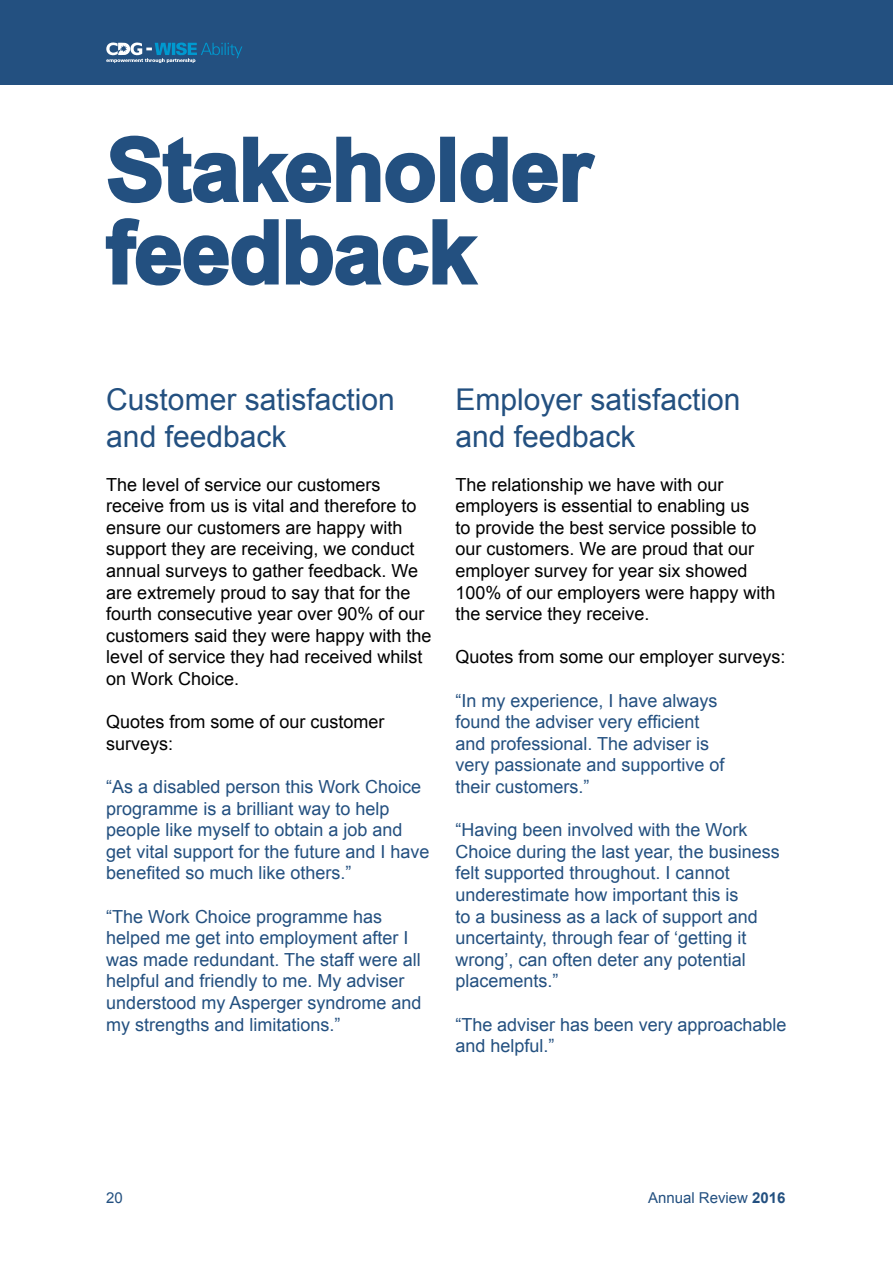
<style>
.page{position:relative;width:893px;height:1263px;background:#fff}
.page>*{position:absolute;margin:0;border:0;box-sizing:border-box;transform-origin:0 0}
.t1{font:700 87px/82.5px "Arial";letter-spacing:-.015em;color:#235080}
.t2{font:30px/37.5px "Arial";color:#235080}
.t3{font:18px/21.6px "Arial";color:#235080}
.t4{font:18px/21.6px "Arial";color:#000}
.t5{font:15px "Arial";color:#235080}
.s1{font-weight:700}
</style>
<div class="page">
<div style="left:0;top:0;width:893px;height:84px;background:#235080"></div>
<svg style="left:106px;top:42px;width:136px;height:21px"></svg>
<svg style="left:107px;top:135px;width:328px;height:69px"></svg>
<div style="left:440px;top:137px;width:15px;height:65px;border:3px solid #235080"></div>
<svg style="left:460px;top:136px;width:136px;height:67px"></svg>
<svg style="left:105px;top:218px;width:374px;height:68px"></svg>
<h1 class="t1" style="left:106px;top:131px;width:488px">Stakeholder feedback</h1>
<h2 class="t2" style="left:106px;top:381px;width:290px">Customer satisfaction and feedback</h2>
<p class="t4" style="left:106px;top:474px;width:327px">The level of service our customers receive from us is vital and therefore to ensure our customers are happy with support they are receiving, we conduct annual surveys to gather feedback. We are extremely proud to say that for the fourth consecutive year over 90% of our customers said they were happy with the level of service they had received whilst on Work Choice.</p>
<p class="t4" style="left:106px;top:711px;width:280px">Quotes from some of our customer surveys:</p>
<p class="t3" style="left:106px;top:776px;width:325px">“As a disabled person this Work Choice programme is a brilliant way to help people like myself to obtain a job and get vital support for the future and I have benefited so much like others.”</p>
<p class="t3" style="left:106px;top:906px;width:317px">“The Work Choice programme has helped me get into employment after I was made redundant. The staff were all helpful and friendly to me. My adviser understood my Asperger syndrome and my strengths and limitations.”</p>
<h2 class="t2" style="left:455px;top:381px;width:287px">Employer satisfaction and feedback</h2>
<p class="t4" style="left:455px;top:474px;width:322px">The relationship we have with our employers is essential to enabling us<br>to provide the best service possible to our customers. We are proud that our employer survey for year six showed 100% of our employers were happy with the service they receive.</p>
<p class="t4" style="left:455px;top:646px;width:332px">Quotes from some our employer surveys:</p>
<p class="t3" style="left:455px;top:690px;width:271px">“In my experience, I have always found the adviser very efficient and professional. The adviser is very passionate and supportive of their customers.”</p>
<p class="t3" style="left:455px;top:819px;width:326px">“Having been involved with the Work Choice during the last year, the business felt supported throughout. I cannot underestimate how important this is<br>to a business as a lack of support and uncertainty, through fear of ‘getting it wrong’, can often deter any potential placements.”</p>
<p class="t3" style="left:455px;top:1014px;width:333px">“The adviser has been very approachable and helpful.”</p>
<p class="t5" style="left:106px;top:1187px;width:18px">20</p>
<p class="t5" style="left:648px;top:1187px;width:139px">Annual Review <span class="s1">2016</span></p>
</div>
